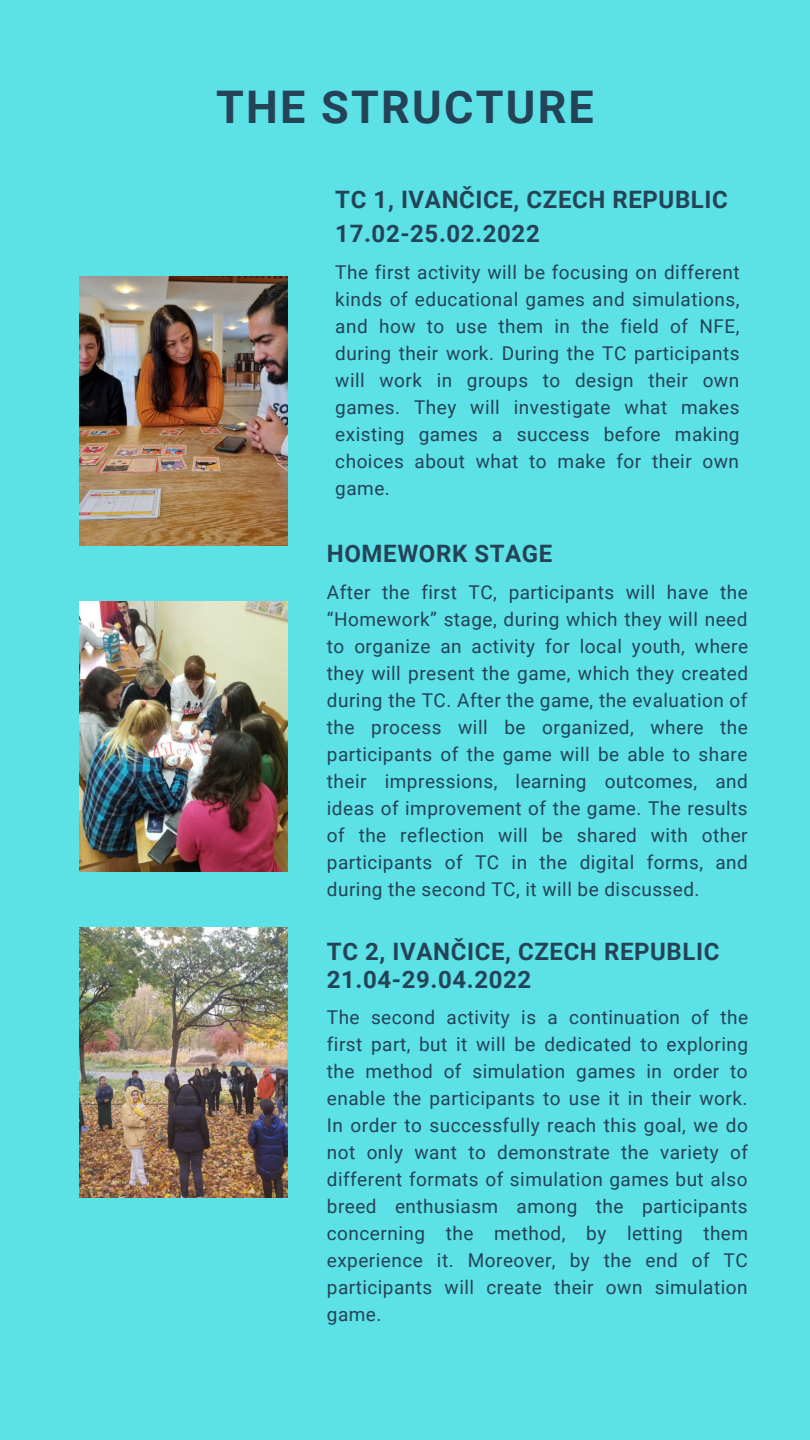
<style>
.page{position:relative;width:810px;height:1440px;background:#5ce1e6}
.page>*{position:absolute;margin:0;border:0;box-sizing:border-box;transform-origin:0 0}
.t1{font:700 45px "Roboto";letter-spacing:.05em;color:#244357}
.t2{font:700 24px/34.5px "Roboto";letter-spacing:.025em;color:#244357}
.t3{font:19px/27px "Roboto";letter-spacing:.025em;color:#244357;text-align:justify}
</style>
<div class="page">
<img style="left:80px;top:276px;width:207px;height:269px">
<img style="left:80px;top:602px;width:207px;height:270px">
<img style="left:80px;top:928px;width:207px;height:269px">
<h1 class="t1" style="left:216px;top:76px;width:379px">THE STRUCTURE</h1>
<p class="t2" style="left:335px;top:181px;width:394px">TC 1, IVANČICE, CZECH REPUBLIC<br>17.02-25.02.2022</p>
<p class="t3" style="left:335px;top:258px;width:406px">The first activity will be focusing on different kinds of educational games and simulations, and how to use them in the field of NFE, during their work. During the TC participants will work in groups to design their own games. They will investigate what makes existing games a success before making choices about what to make for their own game.</p>
<p class="t2" style="left:327px;top:535px;width:227px">HOMEWORK STAGE</p>
<p class="t3" style="left:327px;top:578px;width:423px">After the first TC, participants will have the “Homework” stage, during which they will need to organize an activity for local youth, where they will present the game, which they created during the TC. After the game, the evaluation of the process will be organized, where the participants of the game will be able to share their impressions, learning outcomes, and ideas of improvement of the game. The results of the reflection will be shared with other participants of TC in the digital forms, and during the second TC, it will be discussed.</p>
<p class="t2" style="left:327px;top:936px;width:394px;line-height:28.5px">TC 2, IVANČICE, CZECH REPUBLIC<br>21.04-29.04.2022</p>
<p class="t3" style="left:327px;top:1003px;width:423px">The second activity is a continuation of the first part, but it will be dedicated to exploring the method of simulation games in order to enable the participants to use it in their work.<br>In order to successfully reach this goal, we do not only want to demonstrate the variety of different formats of simulation games but also breed enthusiasm among the participants concerning the method, by letting them experience it. Moreover, by the end of TC participants will create their own simulation game.</p>
</div>
